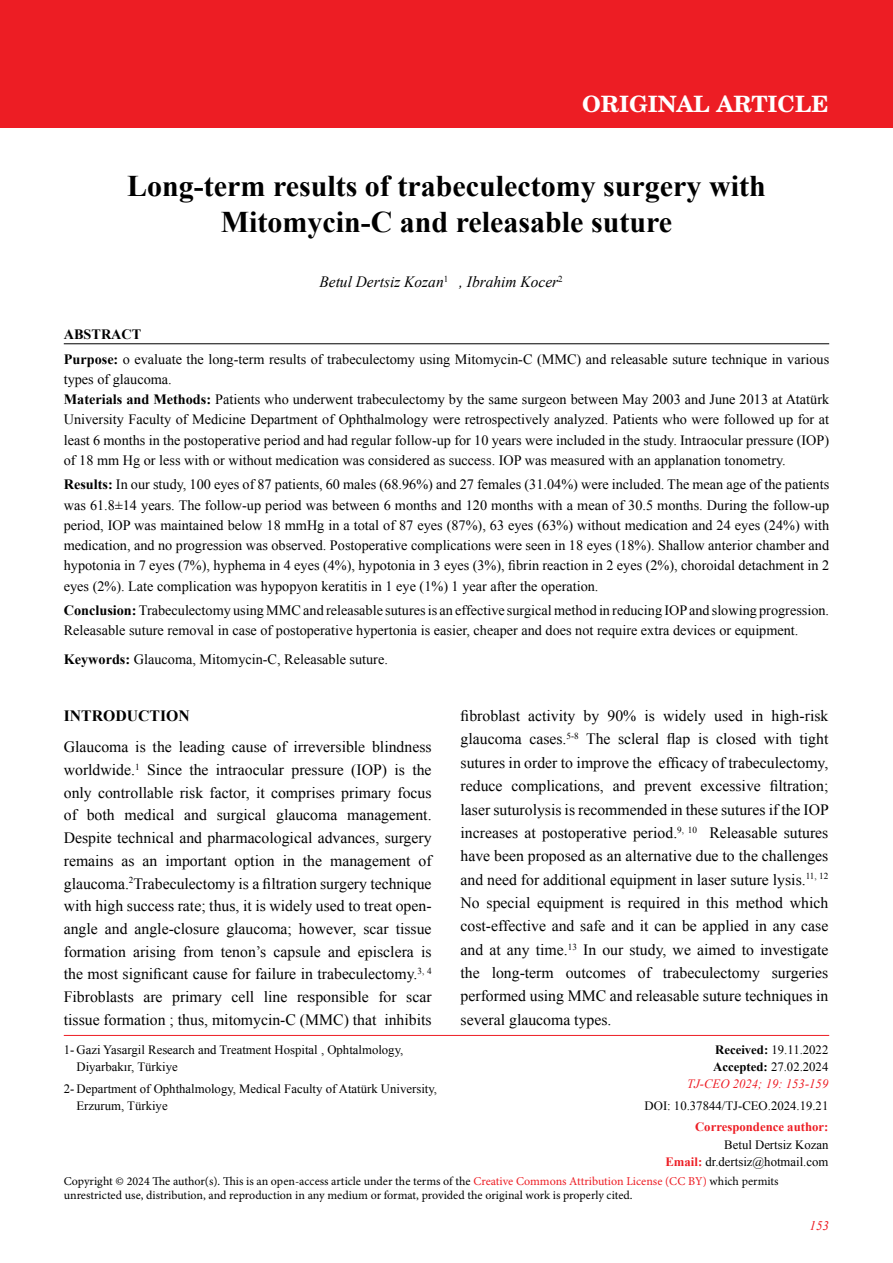
<style>
.page{position:relative;width:893px;height:1263px;background:#fff}
.page>*{position:absolute;margin:0;border:0;box-sizing:border-box;transform-origin:0 0}
.t1{font:700 30px/36px "Times New Roman";color:#000;text-align:center}
.t2{font:700 22.5px "Te X Gyre Schola";color:#fff}
.t3{font:15.75px/23.4px "Times New Roman";color:#000;text-align:justify}
.t4{font:italic 15.75px "Times New Roman";color:#000}
.t5{font:700 15.75px "Times New Roman";color:#000}
.t6{font:14.25px/20.2px "Times New Roman";color:#000}
.t7{font:italic 13.2px "Times New Roman";color:#ed1d24}
.t8{font:12.75px/17.2px "Times New Roman";color:#000}
.t9{font:italic 12.75px/17.2px "Times New Roman";color:#ed1d24;text-align:right}
.t10{font:700 12.75px "Times New Roman";color:#ed1d24}
.t11{font:12px/14.4px "Minion Pro";color:#000}
.s1{font-weight:700}
.s2{font-weight:700;font-style:normal;color:#000}
.s3{font-style:normal;color:#000}
.s4{font-weight:700;color:#ed1d24}
.s5{color:#ed1d24}
</style>
<div class="page">
<div style="left:0;top:0;width:893px;height:128px;background:#ed1d24"></div>
<hr style="left:64px;top:1035px;width:765px;height:1px;background:#ed1d24">
<hr style="left:64px;top:343px;width:765px;height:1px;background:#000">
<h2 class="t2" style="left:582px;top:85px;width:248px">ORIGINAL ARTICLE</h2>
<h1 class="t1" style="left:127px;top:167px;width:640px">Long-term results of trabeculectomy surgery with<br>Mitomycin-C and releasable suture</h1>
<p class="t4" style="left:319px;top:271px;width:245px">Betul Dertsiz Kozan<sup>1</sup> , Ibrahim Kocer<sup>2</sup></p>
<p class="t6" style="left:64px;top:322px;width:767px;line-height:24.5px"><span class="s1">ABSTRACT<br>Purpose:</span> o evaluate the long-term results of trabeculectomy using Mitomycin-C (MMC) and releasable suture technique in various</p>
<p class="t6" style="left:64px;top:369px;width:767px">types of glaucoma.<br><span class="s1">Materials and Methods:</span> Patients who underwent trabeculectomy by the same surgeon between May 2003 and June 2013 at Atatürk University Faculty of Medicine Department of Ophthalmology were retrospectively analyzed. Patients who were followed up for at least 6 months in the postoperative period and had regular follow-up for 10 years were included in the study. Intraocular pressure (IOP) of 18 mm Hg or less with or without medication was considered as success. IOP was measured with an applanation tonometry.</p>
<p class="t6" style="left:64px;top:474px;width:767px;text-align:justify"><span class="s1">Results:</span> In our study, 100 eyes of 87 patients, 60 males (68.96%) and 27 females (31.04%) were included. The mean age of the patients was 61.8±14 years. The follow-up period was between 6 months and 120 months with a mean of 30.5 months. During the follow-up period, IOP was maintained below 18 mmHg in a total of 87 eyes (87%), 63 eyes (63%) without medication and 24 eyes (24%) with medication, and no progression was observed. Postoperative complications were seen in 18 eyes (18%). Shallow anterior chamber and hypotonia in 7 eyes (7%), hyphema in 4 eyes (4%), hypotonia in 3 eyes (3%), fibrin reaction in 2 eyes (2%), choroidal detachment in 2 eyes (2%). Late complication was hypopyon keratitis in 1 eye (1%) 1 year after the operation.</p>
<p class="t6" style="left:64px;top:600px;width:767px"><span class="s1">Conclusion:</span> Trabeculectomy using MMC and releasable sutures is an effective surgical method in reducing IOP and slowing progression.<br>Releasable suture removal in case of postoperative hypertonia is easier, cheaper and does not require extra devices or equipment.</p>
<p class="t6" style="left:64px;top:649px;width:326px"><span class="s1">Keywords:</span> Glaucoma, Mitomycin-C, Releasable suture.</p>
<p class="t5" style="left:64px;top:705px;width:127px">INTRODUCTION</p>
<p class="t3" style="left:64px;top:735px;width:369px;line-height:22.6px">Glaucoma is the leading cause of irreversible blindness worldwide.<sup>1</sup> Since the intraocular pressure (IOP) is the only controllable risk factor, it comprises primary focus of both medical and surgical glaucoma management.<br>Despite technical and pharmacological advances, surgery remains as an important option in the management of glaucoma.<sup>2</sup>Trabeculectomy is a filtration surgery technique with high success rate; thus, it is widely used to treat open&shy;angle and angle-closure glaucoma; however, scar tissue formation arising from tenon’s capsule and episclera is the most significant cause for failure in trabeculectomy.<sup>3,</sup> <sup>4<br></sup>Fibroblasts are primary cell line responsible for scar tissue formation ; thus, mitomycin-C (MMC) that inhibits</p>
<p class="t8" style="left:77px;top:1041px;width:328px;text-indent:-13px">1- Gazi Yasargil Research and Treatment Hospital , Ophtalmology,<br>Diyarbakır, Türkiye</p>
<p class="t8" style="left:77px;top:1079px;width:362px;text-indent:-13px">2- Department of Ophthalmology, Medical Faculty of Atatürk University,<br>Erzurum, Türkiye</p>
<p class="t3" style="left:461px;top:704px;width:370px">fibroblast activity by 90% is widely used in high-risk glaucoma cases.<sup>5-8</sup> The scleral flap is closed with tight sutures in order to improve the efficacy of trabeculectomy, reduce complications, and prevent excessive filtration; laser suturolysis is recommended in these sutures if the IOP increases at postoperative period.<sup>9,</sup> <sup>10</sup> Releasable sutures have been proposed as an alternative due to the challenges and need for additional equipment in laser suture lysis.<sup>11,</sup> <sup>12<br></sup>No special equipment is required in this method which cost-effective and safe and it can be applied in any case and at any time.<sup>13</sup> In our study, we aimed to investigate the long-term outcomes of trabeculectomy surgeries performed using MMC and releasable suture techniques in several glaucoma types.</p>
<p class="t9" style="left:687px;top:1041px;width:143px"><span class="s2">Received:</span> <span class="s3">19.11.2022<br></span><span class="s2">Accepted:</span> <span class="s3">27.02.2024<br></span>TJ-CEO 2024; 19: 153-159</p>
<p class="t8" style="left:645px;top:1097px;width:185px">DOI: 10.37844/TJ-CEO.2024.19.21</p>
<p class="t10" style="left:695px;top:1118px;width:135px">Correspondence author:</p>
<p class="t8" style="left:665px;top:1135px;width:164px;text-align:right">Betul Dertsiz Kozan<br><span class="s4">Email:</span> dr.dertsiz@hotmail.com</p>
<p class="t11" style="left:64px;top:1174px;width:716px">Copyright © 2024 The author(s). This is an open-access article under the terms of the <span class="s5">Creative Commons Attribution License (CC BY)</span> which permits unrestricted use, distribution, and reproduction in any medium or format, provided the original work is properly cited.</p>
<p class="t7" style="left:809px;top:1216px;width:21px">153</p>
</div>
